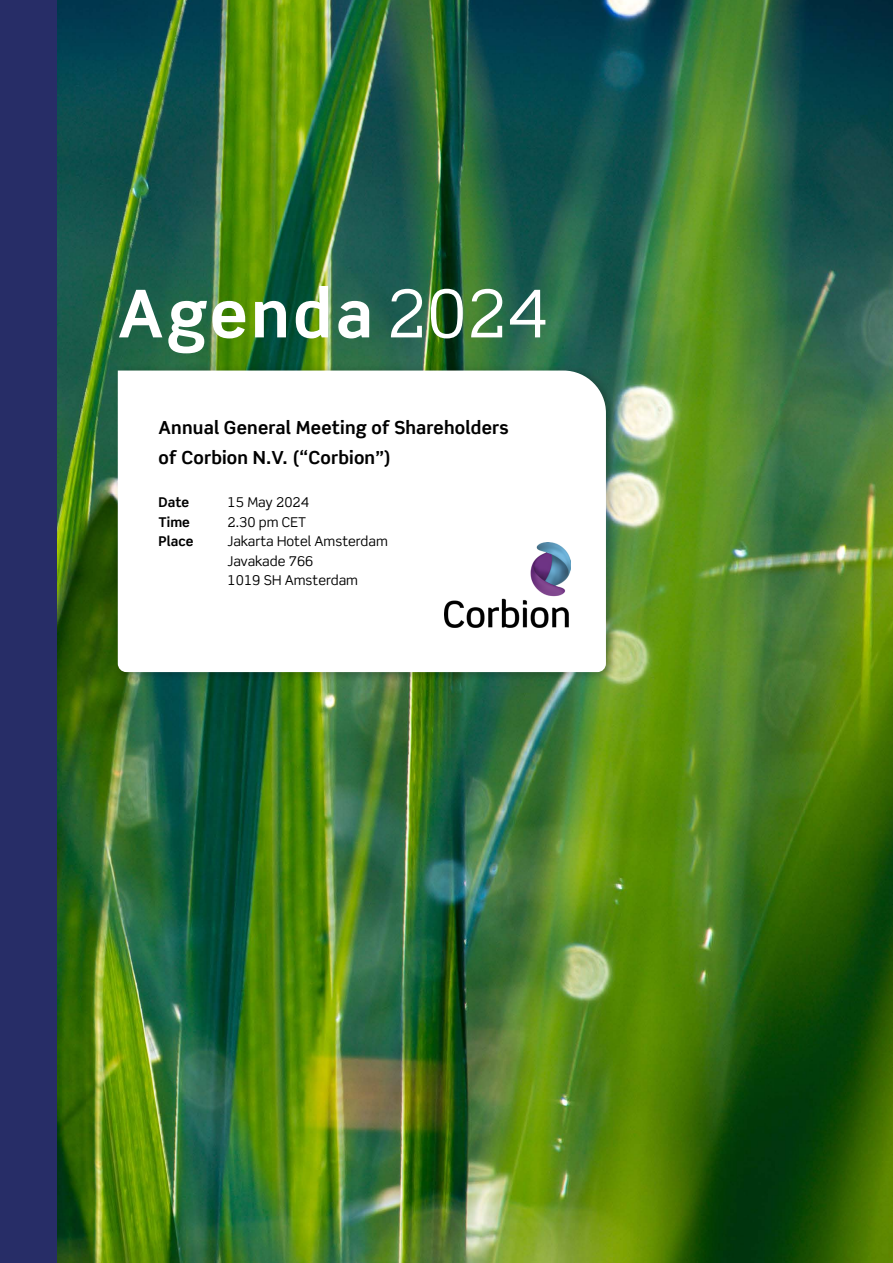
<style>
.page{position:relative;width:893px;height:1263px;background:#272d67}
.page>*{position:absolute;margin:0;border:0;box-sizing:border-box;transform-origin:0 0}
.t1{font:700 66px "Scene Std";letter-spacing:.05em;color:#fff}
.t2{font:700 18px/30px "Scene Std";letter-spacing:.01em;color:#000}
.t3{font:13.5px/19.5px "Scene Std";color:#000}
.t4{font:700 13.5px "Scene Std";color:#000}
.s1{font-weight:400}
</style>
<div class="page">
<img style="left:57px;top:0;width:836px;height:1263px">
<div style="left:114px;top:364px;width:504px;height:318px;background:#000;opacity:.25"></div>
<div style="left:118px;top:371px;width:488px;height:301px;background:#fff"></div>
<img style="left:444px;top:543px;width:127px;height:84px">
<h1 class="t1" style="left:118px;top:272px;width:431px">Agenda <span class="s1">2024</span></h1>
<h2 class="t2" style="left:159px;top:412px;width:352px">Annual General Meeting of Shareholders of Corbion N.V. (“Corbion”)</h2>
<p class="t4" style="left:159px;top:494px;width:32px">Date</p>
<p class="t3" style="left:228px;top:492px;width:83px">15 May 2024</p>
<p class="t4" style="left:159px;top:513px;width:33px">Time</p>
<p class="t3" style="left:228px;top:512px;width:80px">2.30 pm CET</p>
<p class="t4" style="left:159px;top:533px;width:36px">Place</p>
<p class="t3" style="left:228px;top:531px;width:162px">Jakarta Hotel Amsterdam<br>Javakade 766<br>1019 SH Amsterdam</p>
</div>
